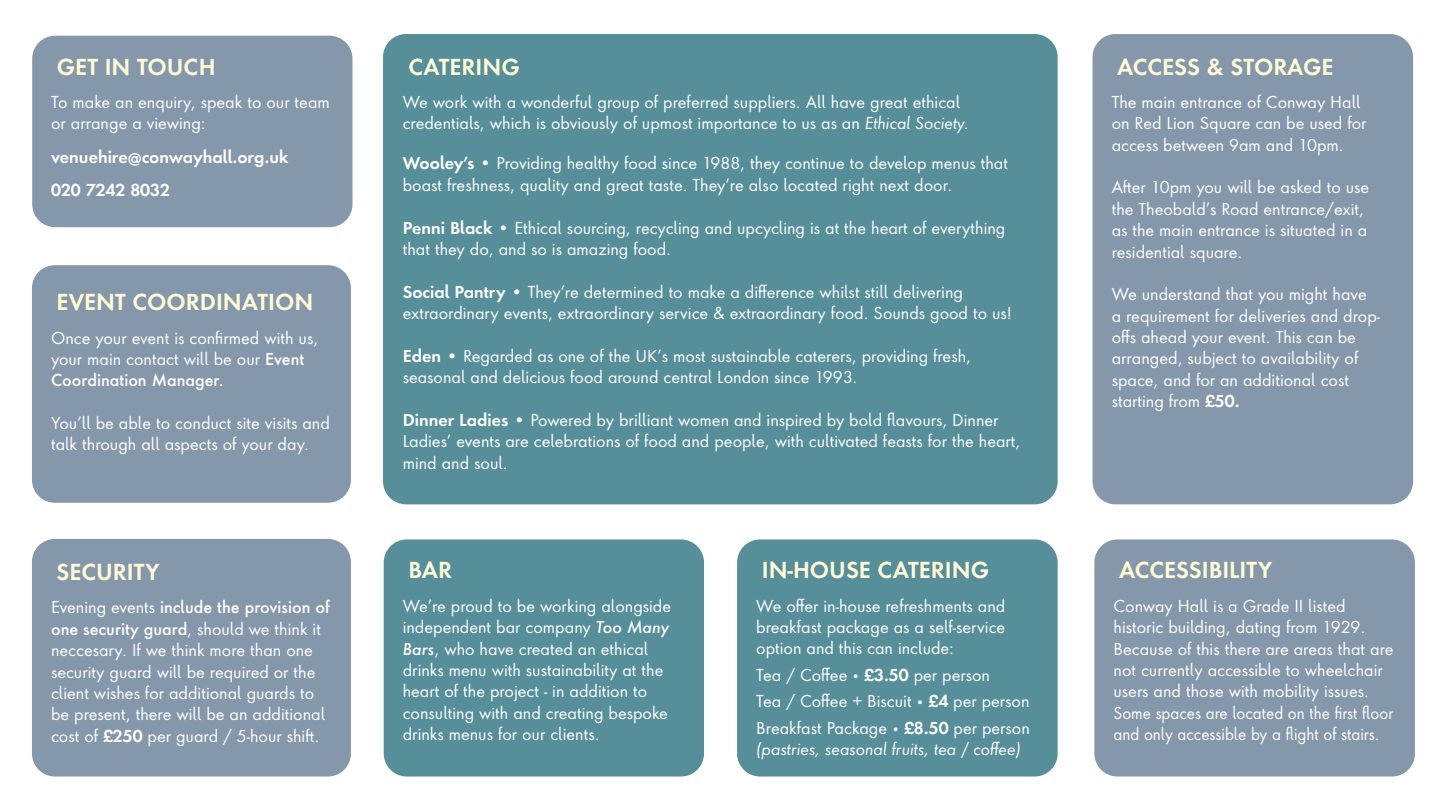
<style>
.page{position:relative;width:1446px;height:810px;background:#fff}
.page>*{position:absolute;margin:0;border:0;box-sizing:border-box;transform-origin:0 0}
.t1{font:600 21.45px "Futura ND Alt";color:#fffbd6}
.t2{font:16.05px/21.4px "Futura ND Alt";color:#fff}
.t3{font:italic 16.05px/21.1px "Futura ND Alt";color:#fff}
.t4{font:600 16.05px "Futura ND Alt";color:#fff}
.s1{font-weight:500}
.s2{font-weight:600}
.s3{font-style:italic}
.s4{font-weight:500;font-style:italic}
.s5{font-size:12.3px}
.s6{font-style:normal}
.s7{font-style:normal;font-size:12.3px}
.s8{font-weight:600;font-style:normal}
</style>
<div class="page">
<div style="left:32px;top:539px;width:319px;height:238px;background:#8597ab;border-radius:23px"></div>
<div style="left:1092px;top:34px;width:321px;height:470px;background:#8597ab;border-radius:23px"></div>
<div style="left:383px;top:34px;width:674px;height:470px;background:#568e9a;border-radius:23px"></div>
<div style="left:384px;top:539px;width:320px;height:238px;background:#568e9a;border-radius:23px"></div>
<div style="left:737px;top:539px;width:320px;height:238px;background:#568e9a;border-radius:23px"></div>
<div style="left:1094px;top:539px;width:321px;height:238px;background:#8597ab;border-radius:23px"></div>
<div style="left:32px;top:36px;width:320px;height:191px;background:#8597ab;border-radius:23px"></div>
<div style="left:32px;top:265px;width:319px;height:238px;background:#8597ab;border-radius:23px"></div>
<p class="t1" style="left:57px;top:52px;width:160px">GET IN TOUCH</p>
<p class="t2" style="left:51px;top:91px;width:280px">To make an enquiry, speak to our team or arrange a viewing:</p>
<p class="t4" style="left:51px;top:146px;width:239px">venuehire@conwayhall.org.uk</p>
<p class="t4" style="left:51px;top:179px;width:120px">020 7242 8032</p>
<p class="t1" style="left:57px;top:288px;width:258px">EVENT COORDINATION</p>
<p class="t2" style="left:51px;top:326px;width:269px">Once your event is confirmed with us, your main contact will be our <span class="s1">Event<br>Coordination Manager.</span></p>
<p class="t2" style="left:51px;top:412px;width:280px">You’ll be able to conduct site visits and talk through all aspects of your day.</p>
<p class="t1" style="left:57px;top:558px;width:104px">SECURITY</p>
<p class="t2" style="left:51px;top:596px;width:280px">Evening events <span class="s1">include the provision of one security guard</span>, should we think it neccesary. If we think more than one security guard will be required or the client wishes for additional guards to be present, there will be an additional cost of <span class="s2">£250</span> per guard / 5-hour shift.</p>
<p class="t1" style="left:408px;top:52px;width:113px">CATERING</p>
<p class="t2" style="left:403px;top:91px;width:568px">We work with a wonderful group of preferred suppliers. All have great ethical credentials, which is obviously of upmost importance to us as an <span class="s3">Ethical Society.</span></p>
<p class="t2" style="left:403px;top:152px;width:607px"><span class="s2">Wooley’s •</span> Providing healthy food since 1988, they continue to develop menus that boast freshness, quality and great taste. They’re also located right next door.</p>
<p class="t2" style="left:403px;top:216px;width:604px"><span class="s2">Penni Black •</span> Ethical sourcing, recycling and upcycling is at the heart of everything that they do, and so is amazing food.</p>
<p class="t2" style="left:403px;top:280px;width:611px"><span class="s2">Social Pantry</span> <span class="s1">•</span> They’re determined to make a difference whilst still delivering extraordinary events, extraordinary service &amp; extraordinary food. Sounds good to us!</p>
<p class="t2" style="left:403px;top:344px;width:570px"><span class="s2">Eden</span> <span class="s1">•</span> Regarded as one of the UK’s most sustainable caterers, providing fresh, seasonal and delicious food around central London since 1993.</p>
<p class="t2" style="left:403px;top:408px;width:619px"><span class="s2">Dinner Ladies</span> <span class="s1">•</span> Powered by brilliant women and inspired by bold flavours, Dinner<br>Ladies’ events are celebrations of food and people, with cultivated feasts for the heart, mind and soul.</p>
<p class="t1" style="left:408px;top:556px;width:45px">BAR</p>
<p class="t2" style="left:403px;top:594px;width:270px">We’re proud to be working alongside independent bar company <span class="s4">Too Many Bars</span>, who have created an ethical drinks menu with sustainability at the heart of the project - in addition to consulting with and creating bespoke drinks menus for our clients.</p>
<p class="t1" style="left:762px;top:556px;width:229px">IN-HOUSE CATERING</p>
<p class="t2" style="left:756px;top:594px;width:251px;line-height:21.1px;text-align:justify">We offer in-house refreshments and breakfast package as a self-service option and this can include:</p>
<p class="t2" style="left:756px;top:663px;width:235px">Tea / Coffee <span class="s5">•</span> <span class="s2">£3.50</span> per person</p>
<p class="t2" style="left:756px;top:690px;width:275px">Tea / Coffee + Biscuit <span class="s5">•</span> <span class="s2">£4</span> per person</p>
<p class="t3" style="left:756px;top:718px;width:275px"><span class="s6">Breakfast Package</span> <span class="s7">•</span> <span class="s8">£8.50</span> <span class="s6">per person </span>(pastries, seasonal fruits, tea / coffee)</p>
<p class="t1" style="left:1117px;top:52px;width:218px">ACCESS &amp; STORAGE</p>
<p class="t2" style="left:1111px;top:91px;width:256px">The main entrance of Conway Hall on Red Lion Square can be used for access between 9am and 10pm.</p>
<p class="t2" style="left:1111px;top:176px;width:259px">After 10pm you will be asked to use the Theobald’s Road entrance/exit, as the main entrance is situated in a residential square.</p>
<p class="t2" style="left:1111px;top:283px;width:270px">We understand that you might have a requirement for deliveries and drop&shy;offs ahead your event. This can be arranged, subject to availability of space, and for an additional cost starting from <span class="s2">£50.</span></p>
<p class="t1" style="left:1119px;top:556px;width:155px">ACCESSIBILITY</p>
<p class="t2" style="left:1113px;top:594px;width:282px">Conway Hall is a Grade II listed historic building, dating from 1929.<br>Because of this there are areas that are not currently accessible to wheelchair users and those with mobility issues.<br>Some spaces are located on the first floor and only accessible by a flight of stairs.</p>
</div>
